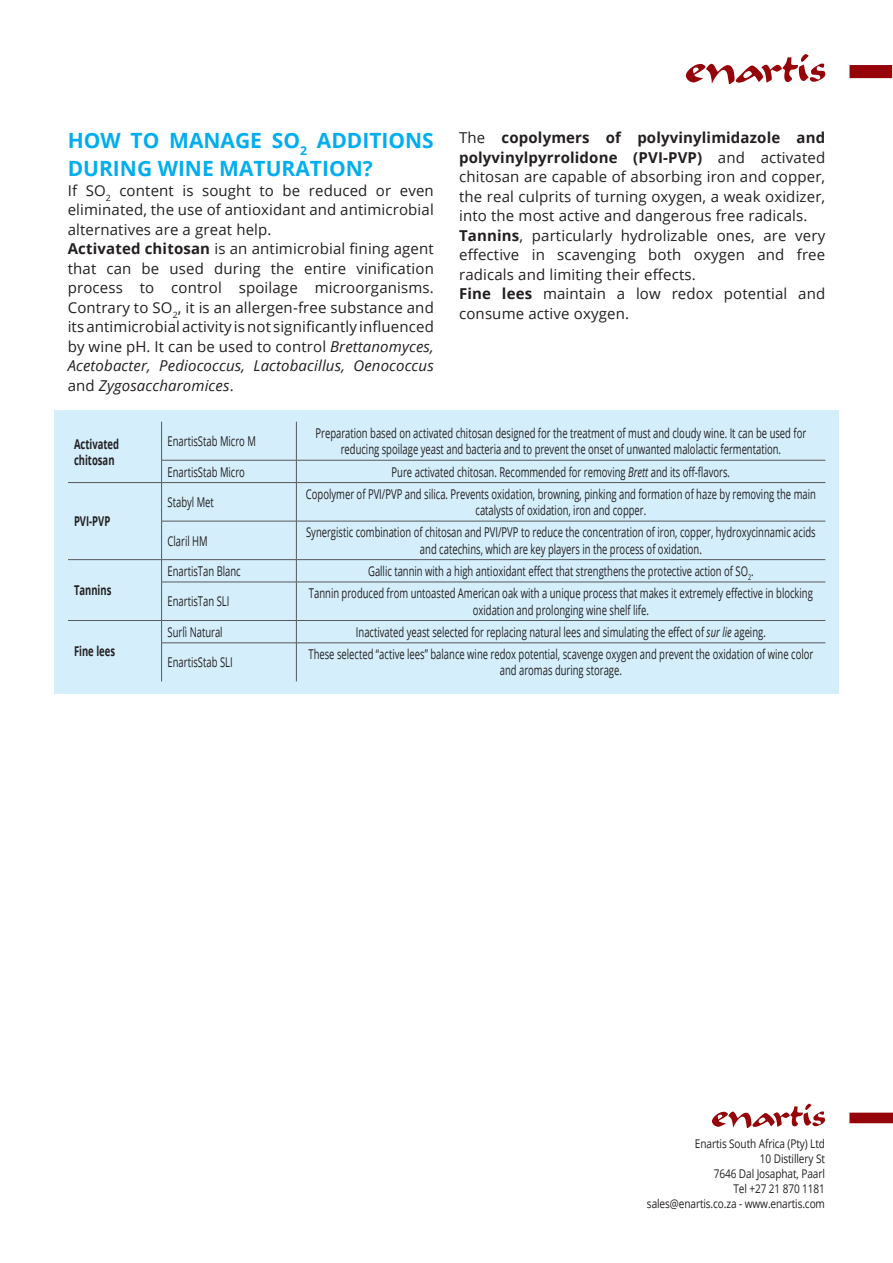
<style>
.page{position:relative;width:893px;height:1263px;background:#fff}
.page>*{position:absolute;margin:0;border:0;box-sizing:border-box;transform-origin:0 0}
.t1{font:700 21px/28.5px "Open Sans";color:#00aeef}
.t2{font:15px/19.5px "Open Sans";letter-spacing:.01em;color:#231f20;text-align:justify}
.t3{font:13.5px/16.2px "Open Sans";color:#231f20;text-align:center;scale:.7 1}
.t4{font:700 13.5px/16.2px "Open Sans";color:#231f20;scale:.7 1}
.t5{font:12px "Open Sans";letter-spacing:-.01em;color:#231f20;scale:.84 1}
.s1{font-weight:700}
.s2{font-style:italic}
</style>
<div class="page">
<div style="left:55px;top:410px;width:784px;height:284px;background:#d4effb"></div>
<hr style="left:161px;top:422px;width:1px;height:38px;background:#57585a">
<hr style="left:296px;top:422px;width:1px;height:38px;background:#57585a">
<hr style="left:161px;top:460px;width:135px;height:1px;background:#57585a">
<svg style="left:161px;top:460px;width:1px;height:22px"></svg>
<hr style="left:296px;top:460px;width:529px;height:1px;background:#57585a">
<svg style="left:296px;top:460px;width:1px;height:22px"></svg>
<hr style="left:68px;top:482px;width:94px;height:1px;background:#57585a">
<hr style="left:162px;top:482px;width:134px;height:1px;background:#57585a">
<hr style="left:161px;top:483px;width:1px;height:38px;background:#57585a">
<hr style="left:296px;top:482px;width:529px;height:1px;background:#57585a">
<hr style="left:296px;top:483px;width:1px;height:38px;background:#57585a">
<hr style="left:161px;top:521px;width:135px;height:1px;background:#57585a">
<hr style="left:161px;top:521px;width:1px;height:38px;background:#57585a">
<hr style="left:296px;top:521px;width:529px;height:1px;background:#57585a">
<hr style="left:296px;top:521px;width:1px;height:38px;background:#57585a">
<hr style="left:68px;top:559px;width:94px;height:1px;background:#57585a">
<hr style="left:162px;top:559px;width:134px;height:1px;background:#57585a">
<svg style="left:161px;top:560px;width:1px;height:22px"></svg>
<hr style="left:296px;top:559px;width:529px;height:1px;background:#57585a">
<svg style="left:296px;top:560px;width:1px;height:22px"></svg>
<hr style="left:161px;top:582px;width:135px;height:1px;background:#57585a">
<hr style="left:161px;top:582px;width:1px;height:38px;background:#57585a">
<hr style="left:296px;top:582px;width:529px;height:1px;background:#57585a">
<hr style="left:296px;top:582px;width:1px;height:38px;background:#57585a">
<hr style="left:68px;top:620px;width:94px;height:1px;background:#57585a">
<hr style="left:162px;top:620px;width:134px;height:1px;background:#57585a">
<svg style="left:161px;top:621px;width:1px;height:22px"></svg>
<hr style="left:296px;top:620px;width:529px;height:1px;background:#57585a">
<svg style="left:296px;top:621px;width:1px;height:22px"></svg>
<hr style="left:161px;top:643px;width:135px;height:1px;background:#57585a">
<hr style="left:161px;top:643px;width:1px;height:38px;background:#57585a">
<hr style="left:296px;top:643px;width:529px;height:1px;background:#57585a">
<hr style="left:296px;top:643px;width:1px;height:38px;background:#57585a">
<svg style="left:712px;top:1104px;width:113px;height:24px"></svg>
<div style="left:849px;top:1113px;width:44px;height:10px;background:#940408"></div>
<svg style="left:686px;top:54px;width:139px;height:30px"></svg>
<div style="left:849px;top:65px;width:43px;height:13px;background:#940408"></div>
<p class="t1" style="left:68px;top:125px;width:368px">HOW TO MANAGE SO<sub>2</sub> ADDITIONS<br>DURING WINE MATURATION?</p>
<p class="t2" style="left:68px;top:180px;width:368px">If SO<sub>2</sub> content is sought to be reduced or even eliminated, the use of antioxidant and antimicrobial alternatives are a great help.</p>
<p class="t2" style="left:68px;top:239px;width:368px"><span class="s1">Activated chitosan</span> is an antimicrobial fining agent that can be used during the entire vinification process to control spoilage microorganisms.<br>Contrary to SO<sub>2</sub>, it is an allergen-free substance and its antimicrobial activity is not significantly influenced by wine pH. It can be used to control <span class="s2">Brettanomyces, Acetobacter, Pediococcus, Lactobacillus, Oenococcus </span>and <span class="s2">Zygosaccharomices</span>.</p>
<p class="t2" style="left:459px;top:128px;width:368px">The <span class="s1">copolymers of polyvinylimidazole and polyvinylpyrrolidone (PVI-PVP)</span> and activated chitosan are capable of absorbing iron and copper, the real culprits of turning oxygen, a weak oxidizer, into the most active and dangerous free radicals.</p>
<p class="t2" style="left:459px;top:225px;width:368px"><span class="s1">Tannins</span>, particularly hydrolizable ones, are very effective in scavenging both oxygen and free radicals and limiting their effects.</p>
<p class="t2" style="left:459px;top:284px;width:368px"><span class="s1">Fine lees</span> maintain a low redox potential and consume active oxygen.</p>
<p class="t4" style="left:74px;top:436px;width:66px">Activated chitosan</p>
<p class="t3" style="left:168px;top:433px;width:128px">EnartisStab Micro M</p>
<p class="t3" style="left:316px;top:425px;width:702px">Preparation based on activated chitosan designed for the treatment of must and cloudy wine. It can be used for reducing spoilage yeast and bacteria and to prevent the onset of unwanted malolactic fermentation.</p>
<p class="t3" style="left:168px;top:463px;width:112px">EnartisStab Micro</p>
<p class="t3" style="left:392px;top:463px;width:485px">Pure activated chitosan. Recommended for removing <span class="s2">Brett</span> and its off-flavors.</p>
<p class="t4" style="left:74px;top:513px;width:53px">PVI-PVP</p>
<p class="t3" style="left:168px;top:494px;width:68px">Stabyl Met</p>
<p class="t3" style="left:306px;top:485px;width:730px">Copolymer of PVI/PVP and silica. Prevents oxidation, browning, pinking and formation of haze by removing the main catalysts of oxidation, iron and copper.</p>
<p class="t3" style="left:168px;top:532px;width:59px">Claril HM</p>
<p class="t3" style="left:306px;top:524px;width:730px">Synergistic combination of chitosan and PVI/PVP to reduce the concentration of iron, copper, hydroxycinnamic acids and catechins, which are key players in the process of oxidation.</p>
<p class="t4" style="left:74px;top:582px;width:55px">Tannins</p>
<p class="t4" style="left:74px;top:643px;width:60px">Fine lees</p>
<p class="t3" style="left:168px;top:563px;width:106px">EnartisTan Blanc</p>
<p class="t3" style="left:368px;top:563px;width:552px">Gallic tannin with a high antioxidant effect that strengthens the protective action of SO<sub>2</sub>.</p>
<p class="t3" style="left:168px;top:593px;width:90px">EnartisTan SLI</p>
<p class="t3" style="left:309px;top:585px;width:721px">Tannin produced from untoasted American oak with a unique process that makes it extremely effective in blocking oxidation and prolonging wine shelf life.</p>
<p class="t3" style="left:168px;top:623px;width:80px">Surlì Natural</p>
<p class="t3" style="left:356px;top:623px;width:587px">Inactivated yeast selected for replacing natural lees and simulating the effect of <span class="s2">sur lie</span> ageing.</p>
<p class="t3" style="left:168px;top:654px;width:95px">EnartisStab SLI</p>
<p class="t3" style="left:308px;top:646px;width:723px">These selected “active lees” balance wine redox potential, scavenge oxygen and prevent the oxidation of wine color and aromas during storage.</p>
<p class="t5" style="left:695px;top:1135px;width:156px">Enartis South Africa (Pty) Ltd</p>
<p class="t5" style="left:760px;top:1150px;width:79px">10 Distillery St</p>
<p class="t5" style="left:714px;top:1165px;width:134px">7646 Dal Josaphat, Paarl</p>
<p class="t5" style="left:733px;top:1180px;width:111px">Tel +27 21 870 1181</p>
<p class="t5" style="left:647px;top:1195px;width:213px">sales@enartis.co.za - www.enartis.com</p>
</div>
